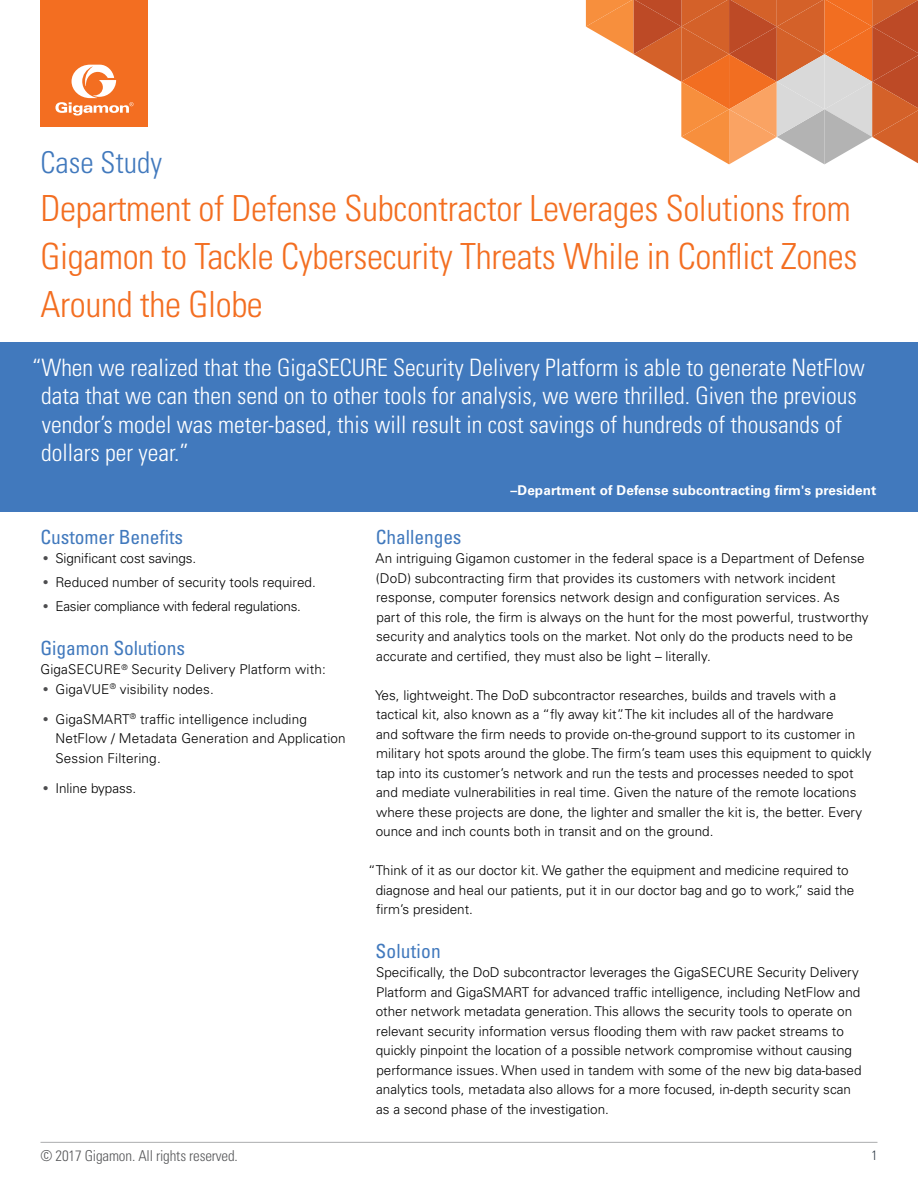
<style>
.page{position:relative;width:918px;height:1188px;background:#fff}
.page>*{position:absolute;margin:0;border:0;box-sizing:border-box;transform-origin:0 0}
.t1{font:300 condensed 36px/48px "Univers LT Std";letter-spacing:-.01em;color:#f36e21}
.t2{font:300 condensed 30px "Univers LT Std";color:#4179bd}
.t3{font:300 condensed 24px/28.5px "Univers LT Std";color:#fff}
.t4{font:condensed 19.5px "Univers LT Std";letter-spacing:-.005em;color:#4179bd}
.t5{font:300 condensed 15px "Univers LT Std";letter-spacing:-.01em;color:#58595b}
.t6{font:300 13.5px/19.5px "Univers LT Std";color:#000}
.t7{font:700 13.5px "Univers LT Std";letter-spacing:.01em;color:#fff}
.t8{font:300 13.5px "Univers LT Std";letter-spacing:-.02em;color:#000}
.t9{font:300 condensed 13.5px "Univers LT Std";color:#323e49}
.s1{font-weight:400;font-stretch:condensed;color:#4d4d4f}
</style>
<div class="page">
<hr style="left:40px;top:1142px;width:838px;height:1px;background:#58595b">
<div style="left:40px;top:0;width:108px;height:127px;background:#f36e21"></div>
<svg style="left:55px;top:65px;width:79px;height:51px"></svg>
<svg style="left:586px;top:0;width:332px;height:164px"></svg>
<div style="left:0;top:342px;width:918px;height:170px;background:#4179bd"></div>
<h2 class="t2" style="left:40px;top:144px;width:123px">Case Study</h2>
<h1 class="t1" style="left:40px;top:184px;width:818px">Department of Defense Subcontractor Leverages Solutions from<br>Gigamon to Tackle Cybersecurity Threats While in Conflict Zones<br>Around the Globe</h1>
<p class="t3" style="left:41px;top:353px;width:825px;text-indent:-9px">“When we realized that the GigaSECURE Security Delivery Platform is able to generate NetFlow data that we can then send on to other tools for analysis, we were thrilled. Given the previous vendor’s model was meter-based, this will result in cost savings of hundreds of thousands of dollars per year.”</p>
<p class="t7" style="left:511px;top:482px;width:367px">–Department of Defense subcontracting firm's president</p>
<h3 class="t4" style="left:40px;top:524px;width:144px">Customer Benefits</h3>
<p class="t6" style="left:44px;top:549px;width:154px"><span class="s1">•</span> Significant cost savings.</p>
<p class="t6" style="left:44px;top:573px;width:274px"><span class="s1">•</span> Reduced number of security tools required.</p>
<p class="t8" style="left:44px;top:598px;width:259px"><span class="s1">•</span> Easier compliance with federal regulations.</p>
<h3 class="t4" style="left:40px;top:635px;width:146px">Gigamon Solutions</h3>
<p class="t6" style="left:40px;top:660px;width:287px">GigaSECURE<sup>®</sup> Security Delivery Platform with:</p>
<p class="t6" style="left:43px;top:679px;width:172px"><span class="s1">•</span> GigaVUE<sup>®</sup> visibility nodes.</p>
<p class="t6" style="left:56px;top:709px;width:292px;text-indent:-12px"><span class="s1">•</span> GigaSMART<sup>®</sup> traffic intelligence including<br>NetFlow / Metadata Generation and Application<br>Session Filtering.</p>
<p class="t6" style="left:44px;top:778px;width:94px"><span class="s1">•</span> Inline bypass.</p>
<h3 class="t4" style="left:376px;top:524px;width:87px">Challenges</h3>
<p class="t6" style="left:376px;top:549px;width:495px">An intriguing Gigamon customer in the federal space is a Department of Defense (DoD) subcontracting firm that provides its customers with network incident response, computer forensics network design and configuration services. As<br>part of this role, the firm is always on the hunt for the most powerful, trustworthy security and analytics tools on the market. Not only do the products need to be accurate and certified, they must also be light – literally.</p>
<p class="t6" style="left:375px;top:685px;width:498px">Yes, lightweight. The DoD subcontractor researches, builds and travels with a tactical kit, also known as a “fly away kit”. The kit includes all of the hardware<br>and software the firm needs to provide on-the-ground support to its customer in military hot spots around the globe. The firm’s team uses this equipment to quickly tap into its customer’s network and run the tests and processes needed to spot and mediate vulnerabilities in real time. Given the nature of the remote locations where these projects are done, the lighter and smaller the kit is, the better. Every ounce and inch counts both in transit and on the ground.</p>
<p class="t6" style="left:376px;top:861px;width:480px;text-indent:-8px">“Think of it as our doctor kit. We gather the equipment and medicine required to diagnose and heal our patients, put it in our doctor bag and go to work,” said the firm’s president.</p>
<h3 class="t4" style="left:375px;top:938px;width:67px">Solution</h3>
<p class="t6" style="left:376px;top:963px;width:487px">Specifically, the DoD subcontractor leverages the GigaSECURE Security Delivery Platform and GigaSMART for advanced traffic intelligence, including NetFlow and other network metadata generation. This allows the security tools to operate on relevant security information versus flooding them with raw packet streams to quickly pinpoint the location of a possible network compromise without causing performance issues. When used in tandem with some of the new big data-based analytics tools, metadata also allows for a more focused, in-depth security scan as a second phase of the investigation.</p>
<p class="t5" style="left:40px;top:1147px;width:199px">© 2017 Gigamon. All rights reserved.</p>
<p class="t9" style="left:872px;top:1147px;width:7px">1</p>
</div>
